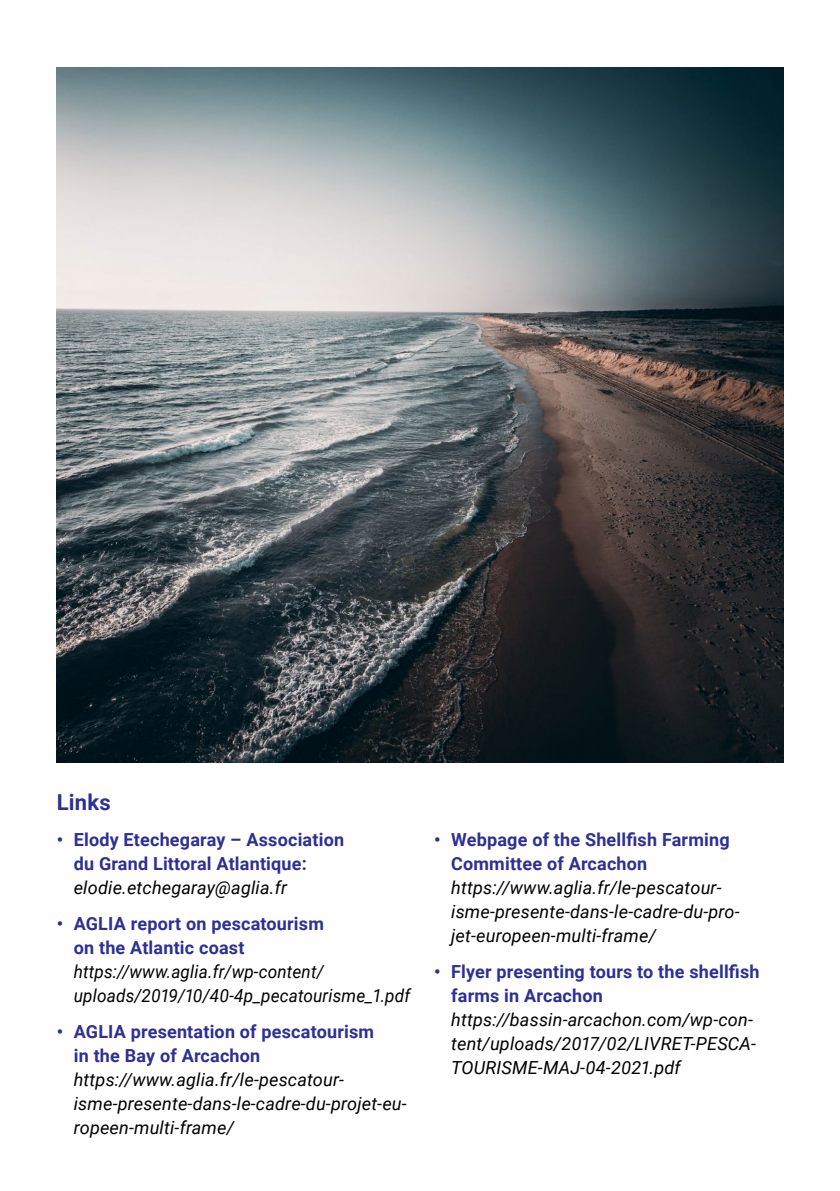
<style>
.page{position:relative;width:840px;height:1191px;background:#fff}
.page>*{position:absolute;margin:0;border:0;box-sizing:border-box;transform-origin:0 0}
.t1{font:700 22px "Roboto";letter-spacing:.01em;color:#2e3092}
.t2{font:italic 18px/24px "Roboto";letter-spacing:.01em;color:#000}
.t3{font:700 18px/24px "Roboto";letter-spacing:.01em;color:#2e3092}
.t4{font:italic 18px/24px "Roboto";letter-spacing:.01em;color:#000;scale:.95 1}
</style>
<div class="page">
<img style="left:57px;top:67px;width:725px;height:695px">
<p class="t1" style="left:57px;top:787px;width:55px">Links</p>
<p class="t3" style="left:74px;top:827px;width:272px;text-indent:-17px">• Elody Etechegaray – Association du Grand Littoral Atlantique:</p>
<p class="t2" style="left:74px;top:875px;width:215px">elodie.etchegaray@aglia.fr</p>
<p class="t3" style="left:74px;top:911px;width:251px;text-indent:-17px">• AGLIA report on pescatourism on the Atlantic coast</p>
<p class="t4" style="left:74px;top:959px;width:355px">https://www.aglia.fr/wp-content/ uploads/2019/10/40-4p_pecatourisme_1.pdf</p>
<p class="t3" style="left:74px;top:1019px;width:301px;text-indent:-17px">• AGLIA presentation of pescatourism in the Bay of Arcachon</p>
<p class="t2" style="left:74px;top:1067px;width:334px">https://www.aglia.fr/le-pescatour&shy;isme-presente-dans-le-cadre-du-projet-eu&shy;ropeen-multi-frame/</p>
<p class="t3" style="left:451px;top:827px;width:280px;text-indent:-17px">• Webpage of the Shellfish Farming<br>Committee of Arcachon</p>
<p class="t2" style="left:451px;top:875px;width:290px">https://www.aglia.fr/le-pescatour&shy;isme-presente-dans-le-cadre-du-pro&shy;jet-europeen-multi-frame/</p>
<p class="t3" style="left:451px;top:959px;width:310px;text-indent:-17px">• Flyer presenting tours to the shellfish farms in Arcachon</p>
<p class="t2" style="left:451px;top:1007px;width:306px">https://bassin-arcachon.com/wp-con&shy;tent/uploads/2017/02/LIVRET-PESCA-<br>TOURISME-MAJ-04-2021.pdf</p>
</div>
